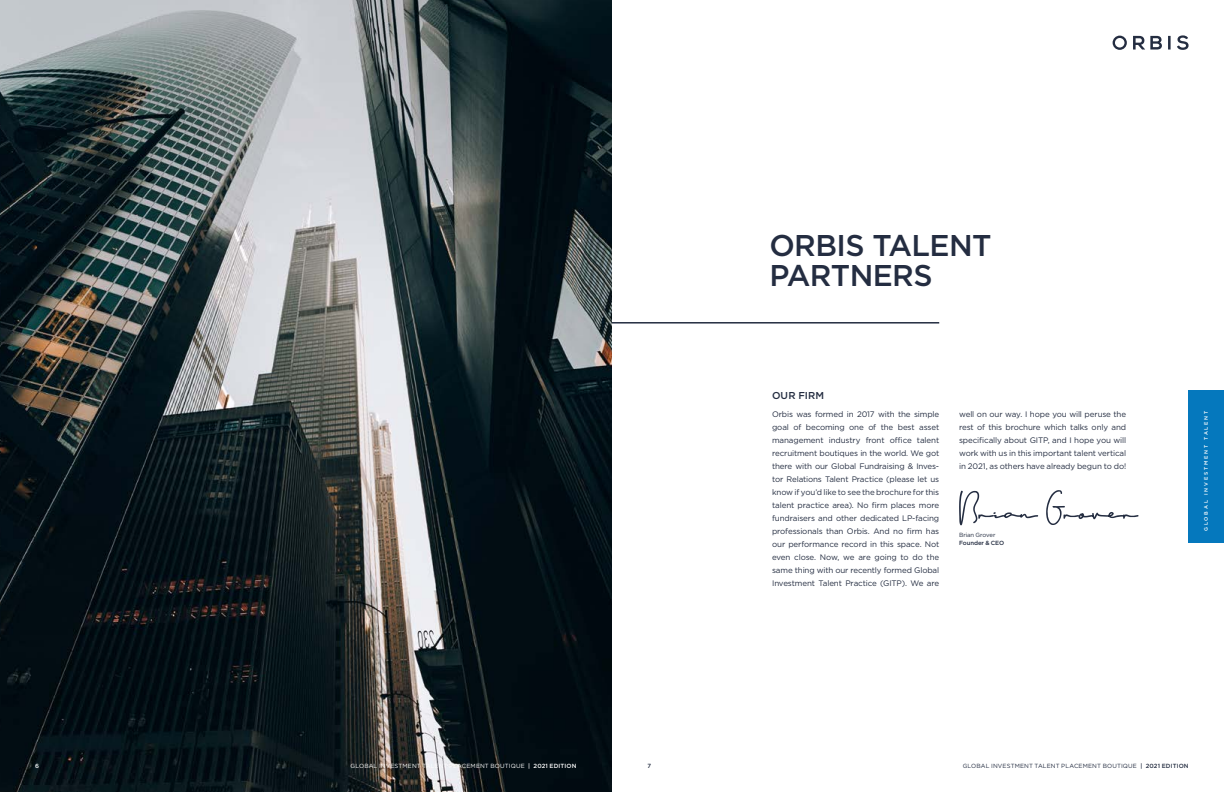
<style>
.page{position:relative;width:1224px;height:792px;background:#fff}
.page>*{position:absolute;margin:0;border:0;box-sizing:border-box;transform-origin:0 0}
.t1{font:500 30px/30px "Gotham";letter-spacing:-.02em;color:#242d41}
.t2{font:500 10px "Gotham";letter-spacing:.005em;color:#242d41}
.t3{font:8px/13px "Gotham";letter-spacing:-.015em;color:#242d41;text-align:justify}
.t4{font:6px "Gotham";letter-spacing:.02em;color:#fff}
.t5{font:6px "Gotham";letter-spacing:.015em;color:#242d41}
.t6{font:500 6px "Gotham";letter-spacing:-.01em;color:#242d41}
.t7{font:6px "Gotham";letter-spacing:-.02em;color:#242d41}
.t8{font:500 6px "Gotham";color:#fff}
.t9{font:500 5px "Gotham";letter-spacing:.36em;color:#fff}
.s1{font-weight:500}
</style>
<div class="page">
<hr style="left:603px;top:322px;width:336px;height:2px;background:#242d41">
<svg style="left:1133px;top:35px;width:56px;height:15px"></svg>
<svg style="left:1113px;top:36px;width:14px;height:14px"></svg>
<div style="left:1189px;top:391px;width:35px;height:152px;background:#0578bd"></div>
<svg style="left:959px;top:490px;width:180px;height:35px"></svg>
<img style="left:0;top:0;width:612px;height:792px">
<h1 class="t1" style="left:769px;top:230px;width:224px">ORBIS TALENT<br>PARTNERS</h1>
<p class="t2" style="left:772px;top:388px;width:53px">OUR FIRM</p>
<p class="t3" style="left:772px;top:408px;width:169px">Orbis was formed in 2017 with the simple goal of becoming one of the best asset management industry front office talent recruitment boutiques in the world. We got there with our Global Fundraising &amp; Inves&shy;tor Relations Talent Practice (please let us know if you’d like to see the brochure for this talent practice area). No firm places more fundraisers and other dedicated LP-facing professionals than Orbis. And no firm has our performance record in this space. Not even close. Now, we are going to do the same thing with our recently formed Global Investment Talent Practice (GITP). We are</p>
<p class="t3" style="left:959px;top:408px;width:169px">well on our way. I hope you will peruse the rest of this brochure which talks only and specifically about GITP, and I hope you will work with us in this important talent vertical in 2021, as others have already begun to do!</p>
<p class="t7" style="left:959px;top:531px;width:38px">Brian Grover</p>
<p class="t6" style="left:959px;top:539px;width:47px">Founder &amp; CEO</p>
<p class="t9" style="left:1203px;top:531px;width:122px;rotate:-90deg">GLOBAL INVESTMENT TALENT</p>
<p class="t8" style="left:35px;top:762px;width:5px">6</p>
<p class="t4" style="left:351px;top:762px;width:227px">GLOBAL INVESTMENT TALENT PLACEMENT BOUTIQUE <span class="s1">| 2021 EDITION</span></p>
<p class="t6" style="left:647px;top:762px;width:5px">7</p>
<p class="t5" style="left:963px;top:762px;width:227px">GLOBAL INVESTMENT TALENT PLACEMENT BOUTIQUE <span class="s1">| 2021 EDITION</span></p>
</div>
